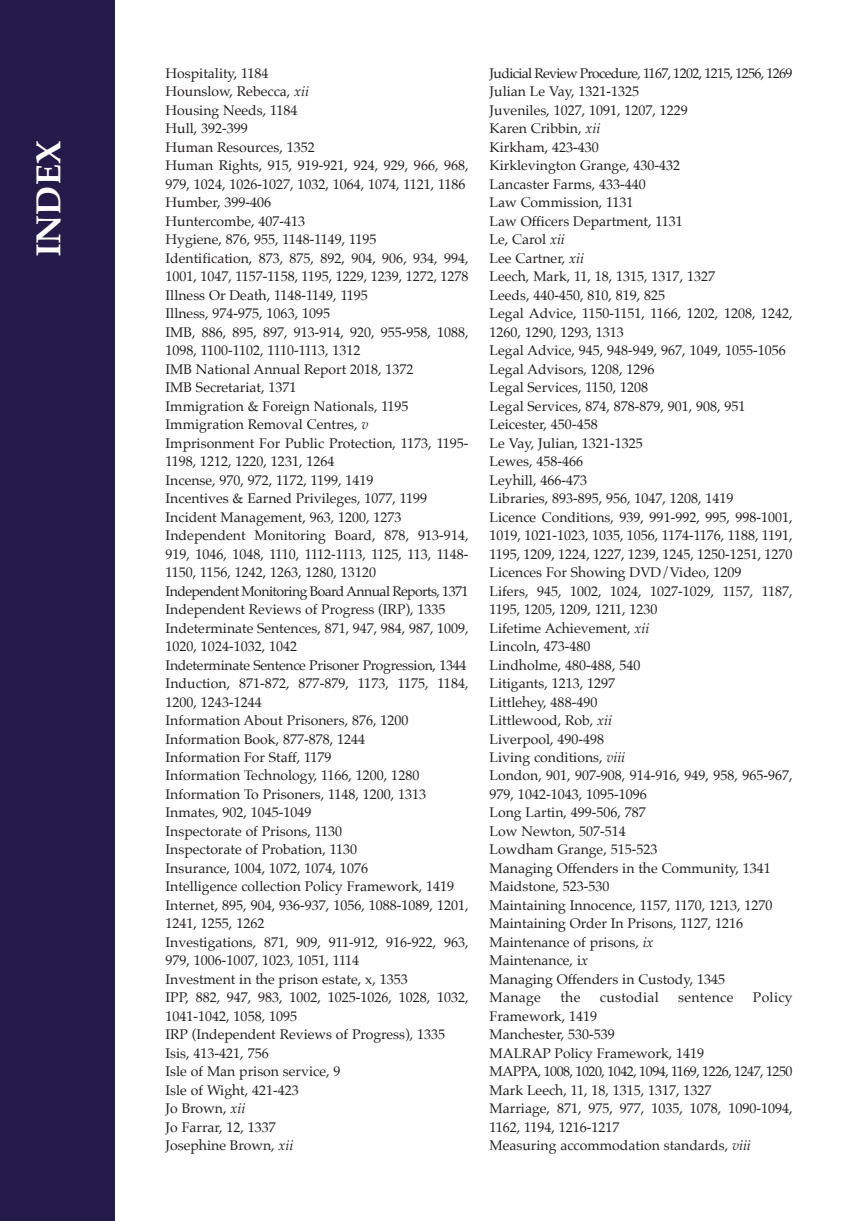
<style>
.page{position:relative;width:859px;height:1221px;background:#fff}
.page>*{position:absolute;margin:0;border:0;box-sizing:border-box;transform-origin:0 0}
.t1{font:700 35px "Palatino";color:#fff}
.t2{font:14px/18.6px "Palatino";color:#231f20}
.t3{font:14px "Palatino";letter-spacing:.02em;color:#231f20}
.s1{font-style:italic}
</style>
<div class="page">
<div style="left:0;top:0;width:114px;height:1220px;background:#241b4a"></div>
<h1 class="t1" style="left:32px;top:257px;width:118px;rotate:-90deg">INDEX</h1>
<p class="t2" style="left:165px;top:65px;width:304px">Hospitality, 1184<br>Hounslow, Rebecca, <span class="s1">xii<br></span>Housing Needs, 1184<br>Hull, 392-399<br>Human Resources, 1352<br>Human Rights, 915, 919-921, 924, 929, 966, 968, 979, 1024, 1026-1027, 1032, 1064, 1074, 1121, 1186<br>Humber, 399-406<br>Huntercombe, 407-413<br>Hygiene, 876, 955, 1148-1149, 1195<br>Identification, 873, 875, 892, 904, 906, 934, 994, 1001, 1047, 1157-1158, 1195, 1229, 1239, 1272, 1278<br>Illness Or Death, 1148-1149, 1195<br>Illness, 974-975, 1063, 1095<br>IMB, 886, 895, 897, 913-914, 920, 955-958, 1088, 1098, 1100-1102, 1110-1113, 1312<br>IMB National Annual Report 2018, 1372<br>IMB Secretariat, 1371<br>Immigration &amp; Foreign Nationals, 1195<br>Immigration Removal Centres, <span class="s1">v<br></span>Imprisonment For Public Protection, 1173, 1195- 1198, 1212, 1220, 1231, 1264<br>Incense, 970, 972, 1172, 1199, 1419<br>Incentives &amp; Earned Privileges, 1077, 1199<br>Incident Management, 963, 1200, 1273<br>Independent Monitoring Board, 878, 913-914, 919, 1046, 1048, 1110, 1112-1113, 1125, 113, 1148- 1150, 1156, 1242, 1263, 1280, 13120<br>Independent Monitoring Board Annual Reports, 1371<br>Independent Reviews of Progress (IRP), 1335<br>Indeterminate Sentences, 871, 947, 984, 987, 1009, 1020, 1024-1032, 1042<br>Indeterminate Sentence Prisoner Progression, 1344<br>Induction, 871-872, 877-879, 1173, 1175, 1184, 1200, 1243-1244<br>Information About Prisoners, 876, 1200<br>Information Book, 877-878, 1244<br>Information For Staff, 1179<br>Information Technology, 1166, 1200, 1280<br>Information To Prisoners, 1148, 1200, 1313<br>Inmates, 902, 1045-1049<br>Inspectorate of Prisons, 1130<br>Inspectorate of Probation, 1130<br>Insurance, 1004, 1072, 1074, 1076<br>Intelligence collection Policy Framework, 1419<br>Internet, 895, 904, 936-937, 1056, 1088-1089, 1201, 1241, 1255, 1262<br>Investigations, 871, 909, 911-912, 916-922, 963, 979, 1006-1007, 1023, 1051, 1114<br>Investment in the prison estate, x, 1353<br>IPP, 882, 947, 983, 1002, 1025-1026, 1028, 1032, 1041-1042, 1058, 1095<br>IRP (Independent Reviews of Progress), 1335<br>Isis, 413-421, 756<br>Isle of Man prison service, 9<br>Isle of Wight, 421-423<br>Jo Brown, <span class="s1">xii<br></span>Jo Farrar, 12, 1337<br>Josephine Brown, <span class="s1">xii</span></p>
<p class="t2" style="left:489px;top:65px;width:304px">Judicial Review Procedure, 1167, 1202, 1215, 1256, 1269<br>Julian Le Vay, 1321-1325<br>Juveniles, 1027, 1091, 1207, 1229<br>Karen Cribbin, <span class="s1">xii<br></span>Kirkham, 423-430<br>Kirklevington Grange, 430-432<br>Lancaster Farms, 433-440<br>Law Commission, 1131<br>Law Officers Department, 1131<br>Le, Carol <span class="s1">xii<br></span>Lee Cartner, <span class="s1">xii<br></span>Leech, Mark, 11, 18, 1315, 1317, 1327<br>Leeds, 440-450, 810, 819, 825<br>Legal Advice, 1150-1151, 1166, 1202, 1208, 1242,<br>1260, 1290, 1293, 1313<br>Legal Advice, 945, 948-949, 967, 1049, 1055-1056<br>Legal Advisors, 1208, 1296<br>Legal Services, 1150, 1208<br>Legal Services, 874, 878-879, 901, 908, 951<br>Leicester, 450-458<br>Le Vay, Julian, 1321-1325<br>Lewes, 458-466<br>Leyhill, 466-473<br>Libraries, 893-895, 956, 1047, 1208, 1419<br>Licence Conditions, 939, 991-992, 995, 998-1001,<br>1019, 1021-1023, 1035, 1056, 1174-1176, 1188, 1191,<br>1195, 1209, 1224, 1227, 1239, 1245, 1250-1251, 1270<br>Licences For Showing DVD/Video, 1209<br>Lifers, 945, 1002, 1024, 1027-1029, 1157, 1187,<br>1195, 1205, 1209, 1211, 1230<br>Lifetime Achievement, <span class="s1">xii<br></span>Lincoln, 473-480<br>Lindholme, 480-488, 540<br>Litigants, 1213, 1297<br>Littlehey, 488-490<br>Littlewood, Rob, <span class="s1">xii<br></span>Liverpool, 490-498<br>Living conditions, <span class="s1">viii<br></span>London, 901, 907-908, 914-916, 949, 958, 965-967,<br>979, 1042-1043, 1095-1096<br>Long Lartin, 499-506, 787<br>Low Newton, 507-514<br>Lowdham Grange, 515-523<br>Managing Offenders in the Community, 1341<br>Maidstone, 523-530<br>Maintaining Innocence, 1157, 1170, 1213, 1270<br>Maintaining Order In Prisons, 1127, 1216<br>Maintenance of prisons, <span class="s1">ix<br></span>Maintenance, i<span class="s1">x<br></span>Managing Offenders in Custody, 1345<br>Manage</p>
<p class="t2" style="left:560px;top:989px;width:21px">the</p>
<p class="t3" style="left:599px;top:990px;width:60px">custodial</p>
<p class="t3" style="left:678px;top:990px;width:57px">sentence</p>
<p class="t2" style="left:752px;top:989px;width:41px">Policy</p>
<p class="t2" style="left:489px;top:1007px;width:304px">Framework, 1419<br>Manchester, 530-539<br>MALRAP Policy Framework, 1419<br>MAPPA, 1008, 1020, 1042, 1094, 1169, 1226, 1247, 1250<br>Mark Leech, 11, 18, 1315, 1317, 1327<br>Marriage, 871, 975, 977, 1035, 1078, 1090-1094, 1162, 1194, 1216-1217<br>Measuring accommodation standards, <span class="s1">viii</span></p>
</div>
